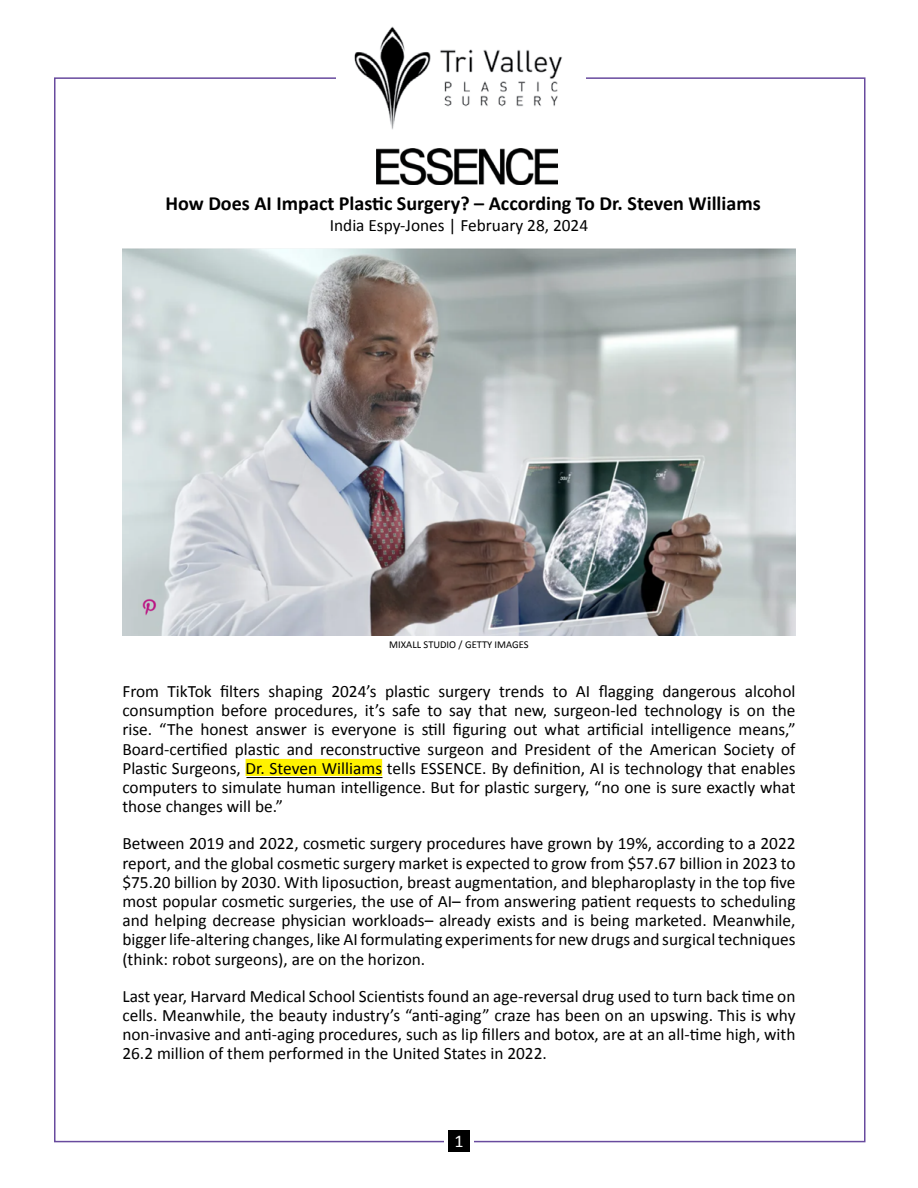
<style>
.page{position:relative;width:918px;height:1188px;background:#fff}
.page>*{position:absolute;margin:0;border:0;box-sizing:border-box;transform-origin:0 0}
.t1{font:700 20.1px "Calibri";color:#000}
.t2{font:18px "Calibri";color:#fff}
.t3{font:17.4px/19.2px "Calibri";color:#000;text-align:justify}
.t4{font:10.5px "Calibri";color:#000}
</style>
<div class="page">
<div style="left:448px;top:1131px;width:22px;height:21px;background:#000"></div>
<img style="left:354px;top:26px;width:209px;height:104px">
<div style="left:246px;top:759px;width:136px;height:17px;background:#fff200"></div>
<img style="left:122px;top:248px;width:674px;height:387px">
<img style="left:377px;top:149px;width:181px;height:35px">
<hr style="left:246px;top:777px;width:137px;height:1px;background:#000">
<p class="t1" style="left:165px;top:191px;width:597px">How Does AI Impact Plastic Surgery? – According To Dr. Steven Williams</p>
<p class="t3" style="left:330px;top:215px;width:260px">India Espy-Jones | February 28, 2024</p>
<p class="t4" style="left:389px;top:638px;width:141px">MIXALL STUDIO / GETTY IMAGES</p>
<p class="t3" style="left:122px;top:681px;width:675px">From TikTok filters shaping 2024’s plastic surgery trends to AI flagging dangerous alcohol consumption before procedures, it’s safe to say that new, surgeon-led technology is on the rise. “The honest answer is everyone is still figuring out what artificial intelligence means,” Board-certified plastic and reconstructive surgeon and President of the American Society of Plastic Surgeons, Dr. Steven Williams tells ESSENCE. By definition, AI is technology that enables computers to simulate human intelligence. But for plastic surgery, “no one is sure exactly what those changes will be.”</p>
<p class="t3" style="left:122px;top:833px;width:675px">Between 2019 and 2022, cosmetic surgery procedures have grown by 19%, according to a 2022 report, and the global cosmetic surgery market is expected to grow from $57.67 billion in 2023 to $75.20 billion by 2030. With liposuction, breast augmentation, and blepharoplasty in the top five most popular cosmetic surgeries, the use of AI– from answering patient requests to scheduling and helping decrease physician workloads– already exists and is being marketed. Meanwhile, bigger life-altering changes, like AI formulating experiments for new drugs and surgical techniques (think: robot surgeons), are on the horizon.</p>
<p class="t3" style="left:122px;top:986px;width:675px">Last year, Harvard Medical School Scientists found an age-reversal drug used to turn back time on cells. Meanwhile, the beauty industry’s “anti-aging” craze has been on an upswing. This is why non-invasive and anti-aging procedures, such as lip fillers and botox, are at an all-time high, with 26.2 million of them performed in the United States in 2022.</p>
<p class="t2" style="left:454px;top:1130px;width:11px">1</p>
</div>
